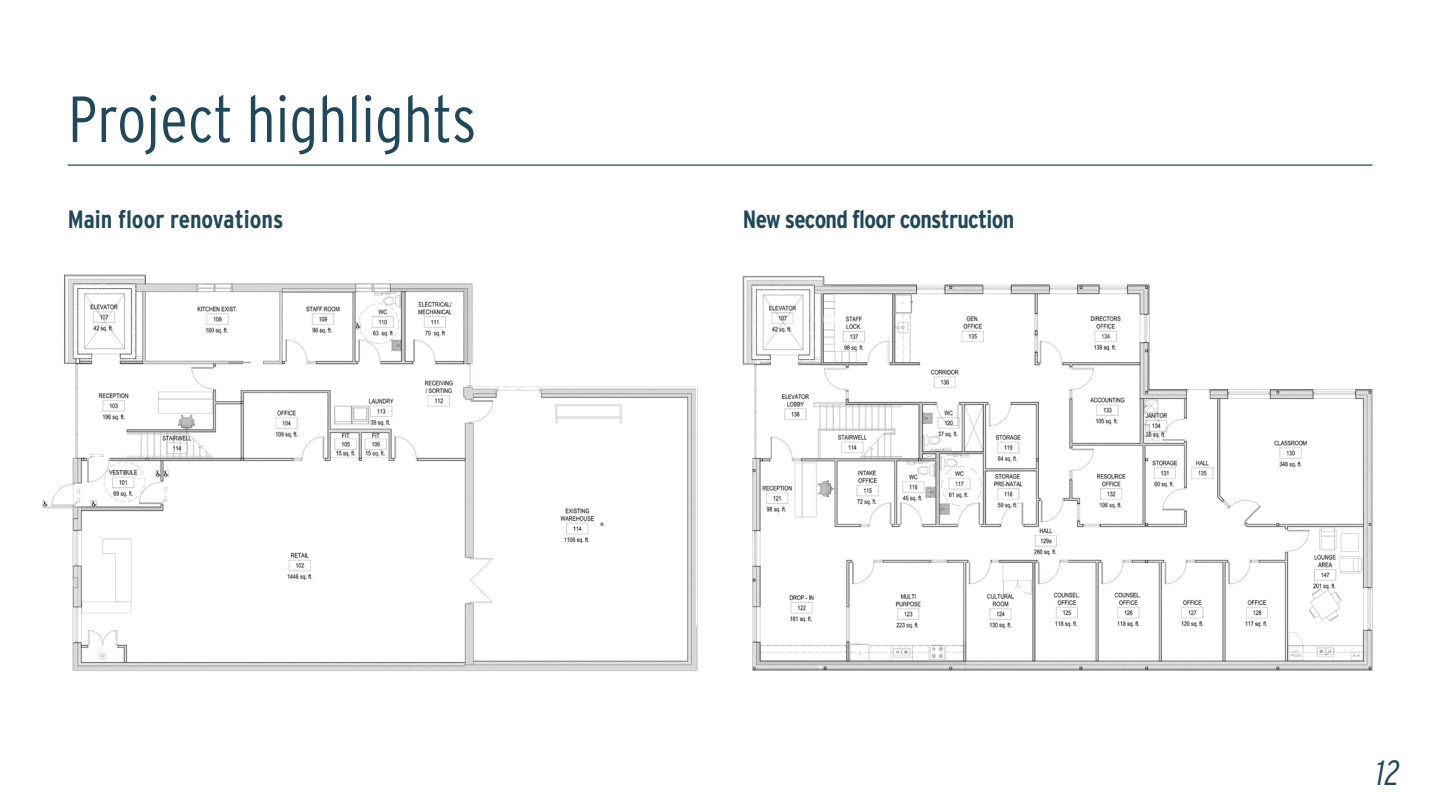
<style>
.page{position:relative;width:1440px;height:810px;background:#fff}
.page>*{position:absolute;margin:0;border:0;box-sizing:border-box;transform-origin:0 0}
.t1{font:300 65px "Interstate Condensed";color:#1f485c}
.t2{font:italic 300 35px "Interstate Condensed";color:#1f485c}
.t3{font:700 25px "Interstate Condensed";letter-spacing:-.03em;color:#1f485c}
.t4{font:700 25px "Interstate Condensed";color:#1f485c}
</style>
<div class="page">
<img style="left:42px;top:274px;width:656px;height:397px">
<img style="left:742px;top:276px;width:631px;height:395px">
<hr style="left:68px;top:164px;width:1304px;height:2px;background:#1f485c">
<h1 class="t1" style="left:68px;top:83px;width:410px">Project highlights</h1>
<h3 class="t4" style="left:68px;top:205px;width:217px">Main floor renovations</h3>
<h3 class="t3" style="left:743px;top:205px;width:273px">New second floor construction</h3>
<h2 class="t2" style="left:1376px;top:753px;width:24px">12</h2>
</div>
